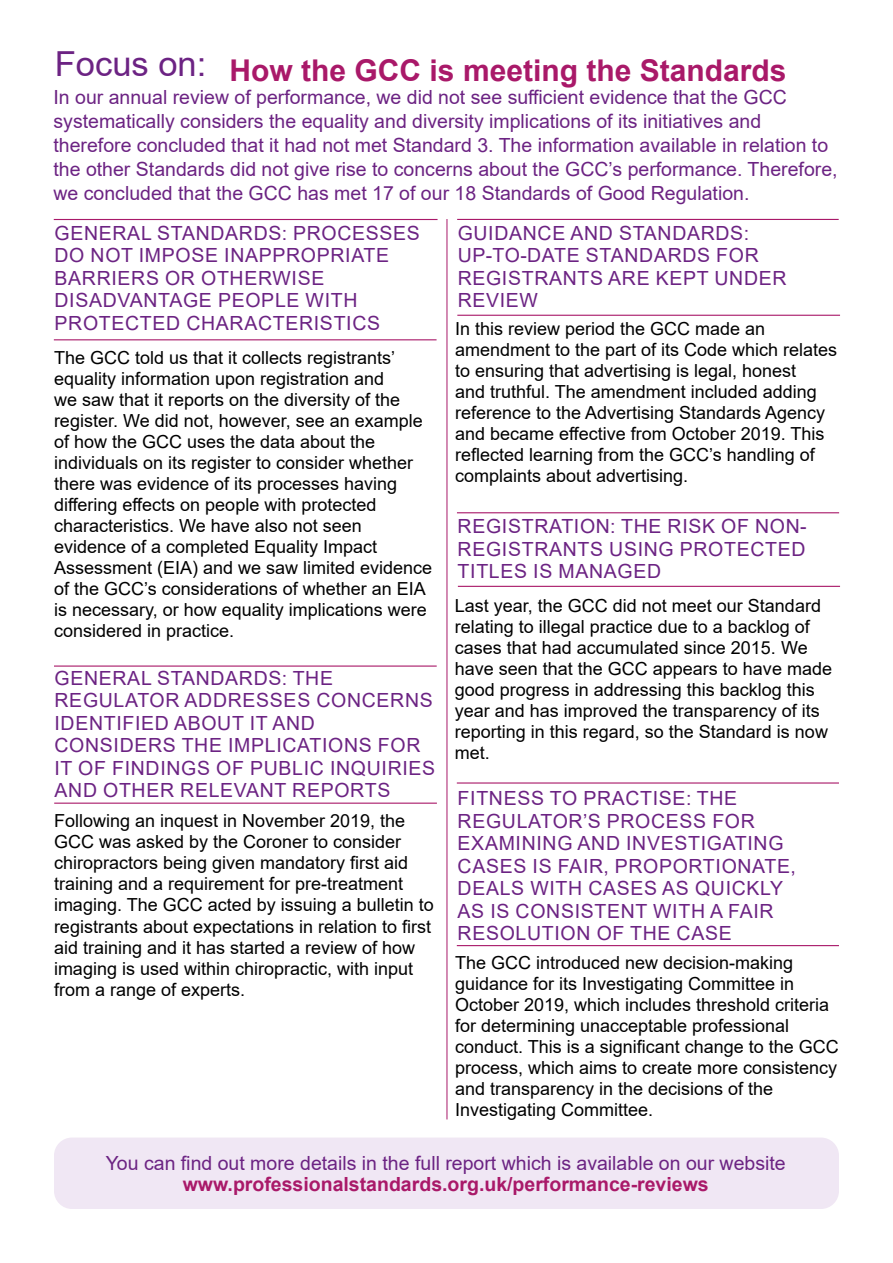
<style>
.page{position:relative;width:893px;height:1263px;background:#fff}
.page>*{position:absolute;margin:0;border:0;box-sizing:border-box;transform-origin:0 0}
.t1{font:700 30px "Arial";color:#a91969}
.t2{font:19.5px/22.5px "Arial";letter-spacing:.035em;color:#6c2383}
.t3{font:19.5px/24px "Arial";color:#6c2383}
.t4{font:700 19.5px "Arial";color:#a91969}
.t5{font:18px/21px "Arial";color:#000}
</style>
<div class="page">
<hr style="left:54px;top:219px;width:384px;height:1px;background:#a91969">
<hr style="left:54px;top:339px;width:383px;height:1px;background:#a91969">
<hr style="left:447px;top:219px;width:1px;height:900px;background:#a91969">
<hr style="left:457px;top:219px;width:382px;height:1px;background:#a91969">
<hr style="left:457px;top:512px;width:382px;height:1px;background:#a91969">
<div style="left:54px;top:1137px;width:785px;height:72px;background:#f0e7f4;border-radius:18px"></div>
<hr style="left:54px;top:665px;width:383px;height:2px;background:#a91969">
<hr style="left:54px;top:802px;width:383px;height:2px;background:#a91969">
<hr style="left:458px;top:586px;width:382px;height:1px;background:#a91969">
<hr style="left:457px;top:782px;width:382px;height:1px;background:#a91969">
<hr style="left:457px;top:945px;width:382px;height:1px;background:#a91969">
<hr style="left:457px;top:315px;width:383px;height:1px;background:#a91969">
<h1 class="t1" style="left:55px;top:50px;width:733px"><sup>Focus</sup> <sup>on:</sup> How the GCC is meeting the Standards</h1>
<p class="t3" style="left:54px;top:85px;width:786px">In our annual review of performance, we did not see sufficient evidence that the GCC systematically considers the equality and diversity implications of its initiatives and therefore concluded that it had not met Standard 3. The information available in relation to the other Standards did not give rise to concerns about the GCC’s performance. Therefore, we concluded that the GCC has met 17 of our 18 Standards of Good Regulation.</p>
<p class="t2" style="left:55px;top:221px;width:367px">GENERAL STANDARDS: PROCESSES<br>DO NOT IMPOSE INAPPROPRIATE<br>BARRIERS OR OTHERWISE<br>DISADVANTAGE PEOPLE WITH<br>PROTECTED CHARACTERISTICS</p>
<p class="t2" style="left:458px;top:222px;width:330px">GUIDANCE AND STANDARDS:<br>UP-TO-DATE STANDARDS FOR<br>REGISTRANTS ARE KEPT UNDER<br>REVIEW</p>
<p class="t5" style="left:455px;top:318px;width:384px">In this review period the GCC made an amendment to the part of its Code which relates to ensuring that advertising is legal, honest<br>and truthful. The amendment included adding reference to the Advertising Standards Agency and became effective from October 2019. This reflected learning from the GCC’s handling of complaints about advertising.</p>
<p class="t5" style="left:54px;top:347px;width:380px">The GCC told us that it collects registrants’ equality information upon registration and<br>we saw that it reports on the diversity of the register. We did not, however, see an example of how the GCC uses the data about the individuals on its register to consider whether there was evidence of its processes having differing effects on people with protected characteristics. We have also not seen evidence of a completed Equality Impact Assessment (EIA) and we saw limited evidence of the GCC’s considerations of whether an EIA is necessary, or how equality implications were considered in practice.</p>
<p class="t2" style="left:55px;top:666px;width:382px">GENERAL STANDARDS: THE<br>REGULATOR ADDRESSES CONCERNS<br>IDENTIFIED ABOUT IT AND<br>CONSIDERS THE IMPLICATIONS FOR<br>IT OF FINDINGS OF PUBLIC INQUIRIES<br>AND OTHER RELEVANT REPORTS</p>
<p class="t5" style="left:54px;top:810px;width:381px">Following an inquest in November 2019, the GCC was asked by the Coroner to consider chiropractors being given mandatory first aid training and a requirement for pre-treatment imaging. The GCC acted by issuing a bulletin to registrants about expectations in relation to first aid training and it has started a review of how imaging is used within chiropractic, with input from a range of experts.</p>
<p class="t2" style="left:458px;top:515px;width:351px;text-align:justify">REGISTRATION: THE RISK OF NON-REGISTRANTS USING PROTECTED TITLES IS MANAGED</p>
<p class="t5" style="left:455px;top:595px;width:379px">Last year, the GCC did not meet our Standard relating to illegal practice due to a backlog of cases that had accumulated since 2015. We have seen that the GCC appears to have made good progress in addressing this backlog this year and has improved the transparency of its reporting in this regard, so the Standard is now met.</p>
<p class="t2" style="left:458px;top:787px;width:340px">FITNESS TO PRACTISE: THE<br>REGULATOR’S PROCESS FOR<br>EXAMINING AND INVESTIGATING<br>CASES IS FAIR, PROPORTIONATE,<br>DEALS WITH CASES AS QUICKLY<br>AS IS CONSISTENT WITH A FAIR<br>RESOLUTION OF THE CASE</p>
<p class="t5" style="left:455px;top:952px;width:385px">The GCC introduced new decision-making guidance for its Investigating Committee in October 2019, which includes threshold criteria for determining unacceptable professional conduct. This is a significant change to the GCC process, which aims to create more consistency and transparency in the decisions of the Investigating Committee.</p>
<p class="t3" style="left:106px;top:1151px;width:681px">You can find out more details in the full report which is available on our website</p>
<p class="t4" style="left:183px;top:1170px;width:527px">www.professionalstandards.org.uk/performance-reviews</p>
</div>
